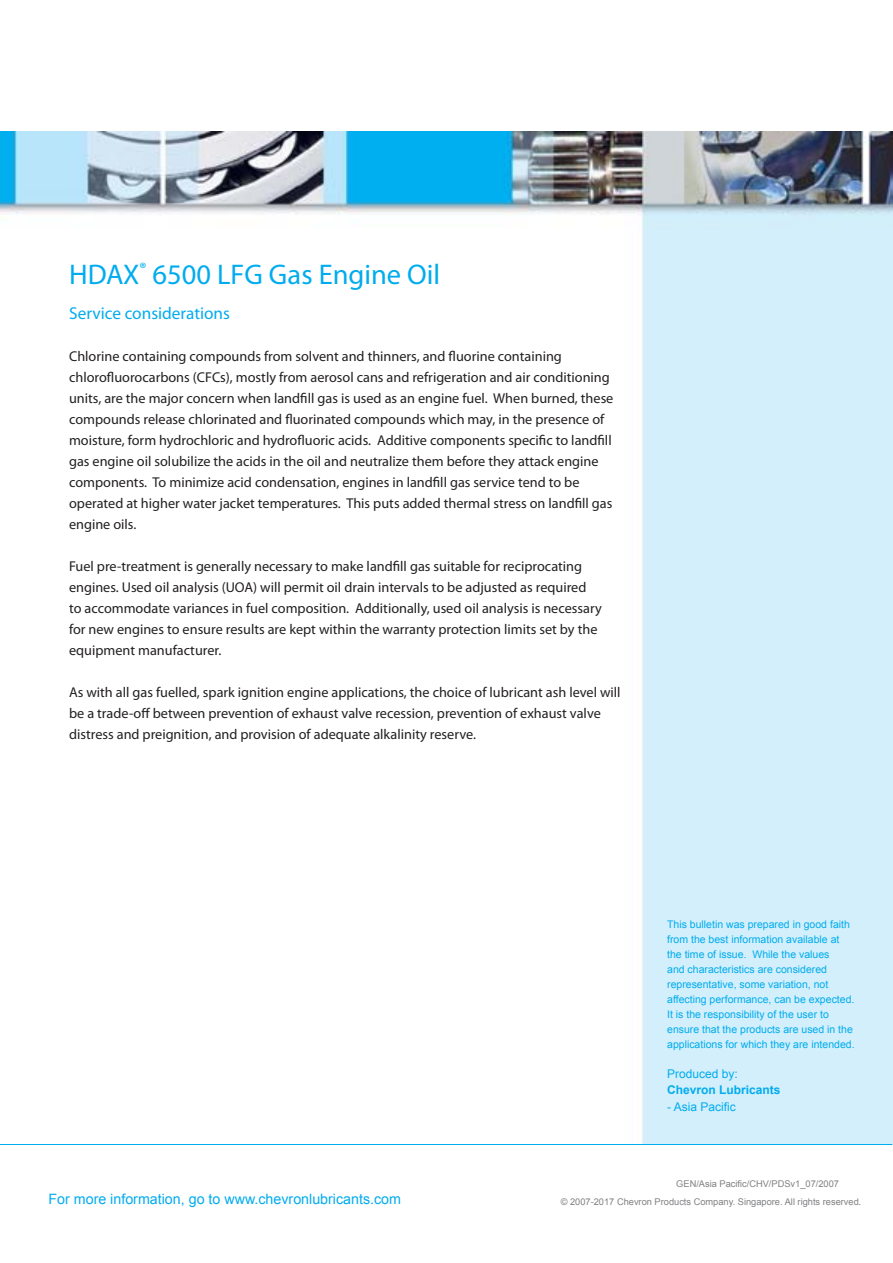
<style>
.page{position:relative;width:893px;height:1263px;background:#fff}
.page>*{position:absolute;margin:0;border:0;box-sizing:border-box;transform-origin:0 0}
.t1{font:28.5px "Myriad Pro";color:#00acee}
.t2{font:17.25px "Myriad Pro";color:#00acee}
.t3{font:14.25px/21px "Myriad Pro";color:#221f1f}
.t4{font:14.25px "Arial";color:#00acee}
.t5{font:12px "Arial";color:#00acee}
.t6{font:700 12px "Arial";color:#00acee}
.t7{font:10.5px/15px "Arial";color:#00acee}
.t8{font:9.3px/18.3px "Arial";color:#808184}
.s1{font-family:"Myriad Pro"}
</style>
<div class="page">
<img style="left:0;top:131px;width:892px;height:1013px">
<hr style="left:0;top:1144px;width:892px;height:1px;background:#00acee">
<h1 class="t1" style="left:69px;top:256px;width:372px">HDAX<sup>®</sup> 6500 LFG Gas Engine Oil</h1>
<p class="t2" style="left:69px;top:302px;width:162px">Service considerations</p>
<p class="t3" style="left:69px;top:345px;width:546px">Chlorine containing compounds from solvent and thinners, and fluorine containing chlorofluorocarbons (CFCs), mostly from aerosol cans and refrigeration and air conditioning units, are the major concern when landfill gas is used as an engine fuel. When burned, these compounds release chlorinated and fluorinated compounds which may, in the presence of moisture, form hydrochloric and hydrofluoric acids. Additive components specific to landfill gas engine oil solubilize the acids in the oil and neutralize them before they attack engine components. To minimize acid condensation, engines in landfill gas service tend to be operated at higher water jacket temperatures. This puts added thermal stress on landfill gas engine oils.</p>
<p class="t3" style="left:69px;top:555px;width:534px">Fuel pre-treatment is generally necessary to make landfill gas suitable for reciprocating engines. Used oil analysis (UOA) will permit oil drain intervals to be adjusted as required to accommodate variances in fuel composition. Additionally, used oil analysis is necessary for new engines to ensure results are kept within the warranty protection limits set by the equipment manufacturer.</p>
<p class="t3" style="left:69px;top:681px;width:553px">As with all gas fuelled, spark ignition engine applications, the choice of lubricant ash level will be a trade-off between prevention of exhaust valve recession, prevention of exhaust valve distress and preignition, and provision of adequate alkalinity reserve.</p>
<p class="t7" style="left:667px;top:917px;width:189px">This bulletin was prepared in good faith from the best information available at the time of issue. While the values<br>and characteristics are considered representative, some variation, not affecting performance, can be expected.<br>It is the responsibility of the user to ensure that the products are used in the applications for which they are intended.</p>
<p class="t5" style="left:667px;top:1066px;width:72px">Produced by:</p>
<p class="t6" style="left:667px;top:1082px;width:115px">Chevron Lubricants</p>
<p class="t5" style="left:667px;top:1099px;width:70px">- Asia Pacific</p>
<p class="t4" style="left:48px;top:1190px;width:354px">For more information, go to www.chevronlubricants.com</p>
<p class="t8" style="left:560px;top:1174px;width:301px;text-indent:116px">GEN/Asia Pacific/CHV/PDSv1_07/2007<br>© 2007-2017 Chevron Products Company. Singapore. All rights reserved<span class="s1">.</span></p>
</div>
